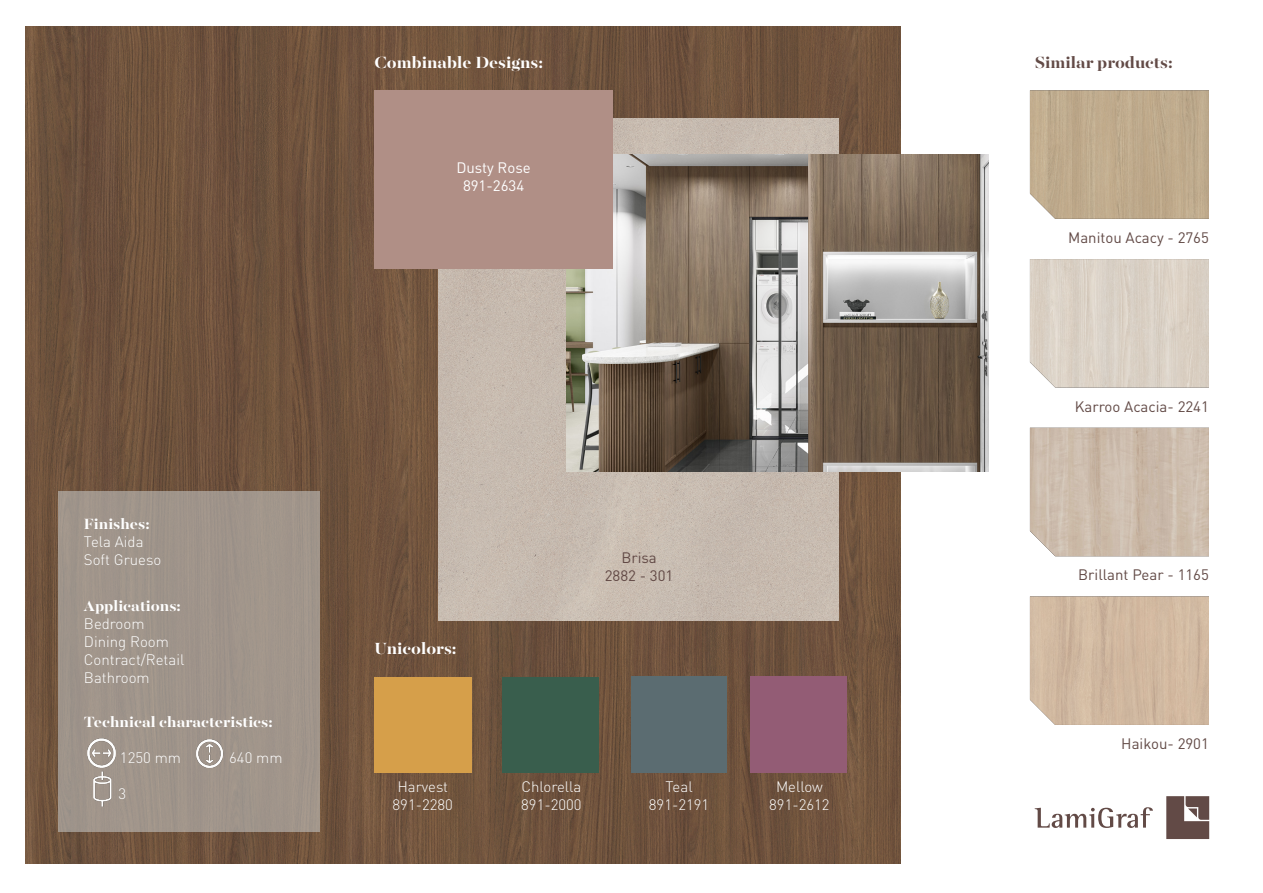
<style>
.page{position:relative;width:1263px;height:893px;background:#fff}
.page>*{position:absolute;margin:0;border:0;box-sizing:border-box;transform-origin:0 0}
.t1{font:700 18px "Majesti Banner";color:#fff}
.t2{font:700 18px "Majesti Banner";color:#624a46}
.t3{font:700 16.5px "Majesti Banner";color:#fff}
.t4{font:300 15px "DIN Pro";color:#fff}
.t5{font:15px "DIN Pro";color:#624a46}
.t6{font:15px "DIN Pro";color:#fff}
</style>
<div class="page">
<img style="left:26px;top:27px;width:875px;height:836px">
<div style="left:58px;top:491px;width:262px;height:341px;background:#a0948b"></div>
<img style="left:438px;top:118px;width:400px;height:502px">
<div style="left:503px;top:677px;width:95px;height:95px;background:#395e4d"></div>
<div style="left:631px;top:677px;width:95px;height:95px;background:#5b6c71"></div>
<div style="left:751px;top:677px;width:95px;height:95px;background:#935c75"></div>
<div style="left:375px;top:677px;width:96px;height:95px;background:#d69f4a"></div>
<svg style="left:1035px;top:807px;width:118px;height:21px"></svg>
<svg style="left:1166px;top:796px;width:43px;height:43px;background:#745e5b"></svg>
<img style="left:566px;top:155px;width:423px;height:317px">
<div style="left:375px;top:90px;width:238px;height:179px;background:#b08f86"></div>
<img style="left:87px;top:738px;width:29px;height:30px">
<img style="left:196px;top:739px;width:28px;height:29px">
<img style="left:93px;top:772px;width:19px;height:35px">
<img style="left:1030px;top:90px;width:179px;height:129px">
<img style="left:1030px;top:428px;width:179px;height:128px">
<img style="left:1030px;top:259px;width:179px;height:129px">
<img style="left:1030px;top:596px;width:179px;height:129px">
<p class="t3" style="left:84px;top:513px;width:67px">Finishes:</p>
<p class="t4" style="left:84px;top:532px;width:61px">Tela Aida</p>
<p class="t4" style="left:84px;top:550px;width:79px">Soft Grueso</p>
<p class="t3" style="left:84px;top:595px;width:98px">Applications:</p>
<p class="t4" style="left:84px;top:613px;width:62px">Bedroom</p>
<p class="t4" style="left:84px;top:631px;width:87px">Dining Room</p>
<p class="t4" style="left:84px;top:649px;width:102px">Contract/Retail</p>
<p class="t4" style="left:84px;top:667px;width:67px">Bathroom</p>
<p class="t3" style="left:84px;top:711px;width:190px">Technical characteristics:</p>
<p class="t4" style="left:120px;top:747px;width:63px">1250 mm</p>
<p class="t4" style="left:229px;top:747px;width:55px">640 mm</p>
<p class="t4" style="left:118px;top:783px;width:9px">3</p>
<p class="t1" style="left:375px;top:50px;width:170px">Combinable Designs:</p>
<p class="t2" style="left:1035px;top:50px;width:140px">Similar products:</p>
<p class="t6" style="left:456px;top:158px;width:76px">Dusty Rose</p>
<p class="t6" style="left:463px;top:176px;width:63px">891-2634</p>
<p class="t1" style="left:375px;top:636px;width:84px">Unicolors:</p>
<p class="t4" style="left:397px;top:776px;width:52px">Harvest</p>
<p class="t4" style="left:393px;top:794px;width:62px">891-2280</p>
<p class="t5" style="left:621px;top:547px;width:37px">Brisa</p>
<p class="t5" style="left:605px;top:565px;width:70px">2882 - 301</p>
<p class="t4" style="left:521px;top:776px;width:61px">Chlorella</p>
<p class="t4" style="left:521px;top:794px;width:62px">891-2000</p>
<p class="t4" style="left:665px;top:776px;width:29px">Teal</p>
<p class="t4" style="left:649px;top:794px;width:62px">891-2191</p>
<p class="t4" style="left:776px;top:776px;width:48px">Mellow</p>
<p class="t4" style="left:769px;top:794px;width:62px">891-2612</p>
<p class="t5" style="left:1068px;top:227px;width:142px">Manitou Acacy - 2765</p>
<p class="t5" style="left:1075px;top:396px;width:136px">Karroo Acacia- 2241</p>
<p class="t5" style="left:1078px;top:565px;width:132px">Brillant Pear - 1165</p>
<p class="t5" style="left:1121px;top:733px;width:89px">Haikou- 2901</p>
</div>
